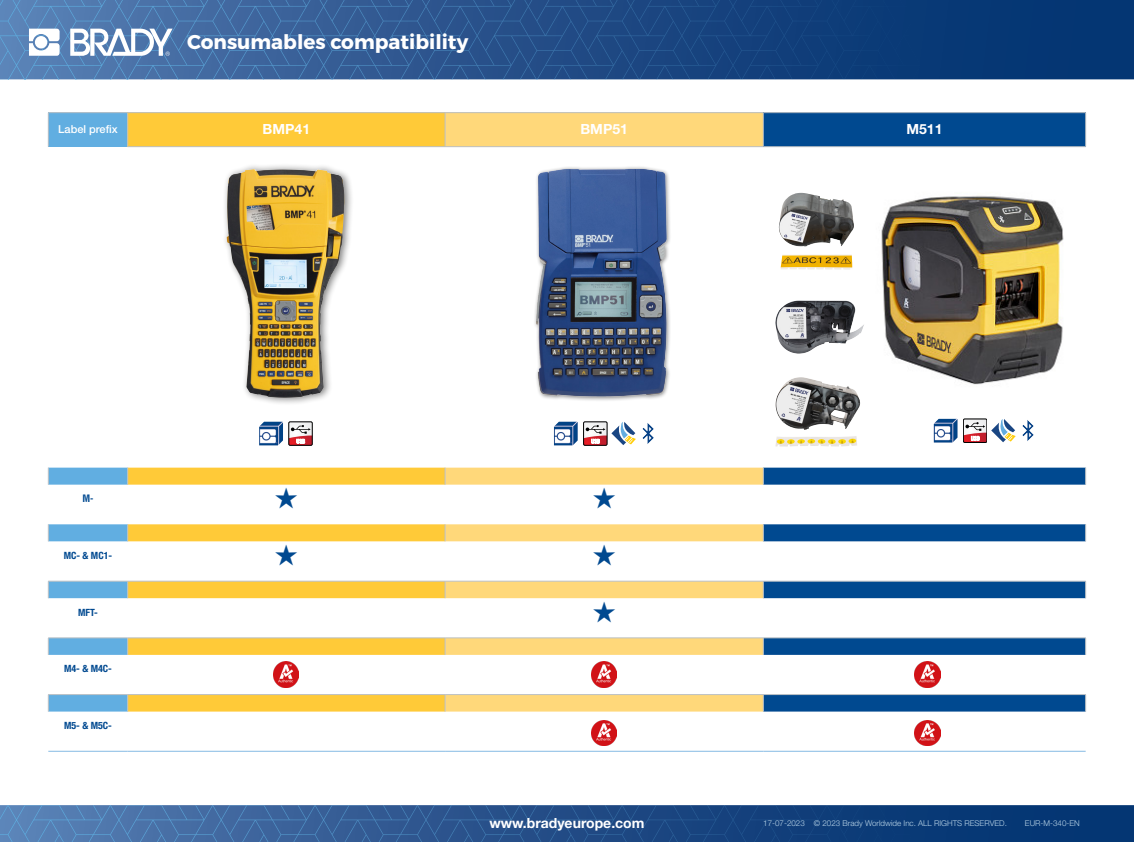
<style>
.page{position:relative;width:1134px;height:842px;background:#fff}
.page>*{position:absolute;margin:0;border:0;box-sizing:border-box;transform-origin:0 0}
.t1{font:700 20px "Montserrat";color:#fff}
.t2{font:700 14px "Helvetica Neue LT Pro";color:#fff}
.t3{font:500 11px "Helvetica Neue LT Pro";color:#fff}
.t4{font:700 condensed 10px "Helvetica Neue LT Pro";color:#004990}
.t5{font:700 condensed 10px "Helvetica LT Std";color:#004990}
.t6{font:300 8px "Helvetica Neue LT Pro";color:#bad5e8}
</style>
<div class="page">
<svg style="left:0;top:0;width:1134px;height:79px;background:#25518b"></svg>
<svg style="left:0;top:805px;width:1134px;height:37px;background:#27538d"></svg>
<svg style="left:29px;top:29px;width:31px;height:27px"></svg>
<div style="left:35px;top:36px;width:12px;height:12px;background:#fff;border-radius:50%"></div>
<svg style="left:70px;top:29px;width:103px;height:27px"></svg>
<img style="left:830px;top:137px;width:257px;height:292px">
<svg style="left:129px;top:468px;width:316px;height:243px"></svg>
<svg style="left:445px;top:468px;width:318px;height:243px"></svg>
<svg style="left:763px;top:468px;width:323px;height:243px"></svg>
<hr style="left:48px;top:751px;width:80px;height:1px;background:#86bae4">
<hr style="left:128px;top:751px;width:317px;height:1px;background:#86bae4">
<hr style="left:445px;top:751px;width:318px;height:1px;background:#86bae4">
<hr style="left:763px;top:751px;width:323px;height:1px;background:#86bae4">
<svg style="left:445px;top:468px;width:1px;height:17px"></svg>
<svg style="left:763px;top:468px;width:1px;height:17px"></svg>
<svg style="left:1085px;top:468px;width:1px;height:17px"></svg>
<svg style="left:445px;top:524px;width:1px;height:17px"></svg>
<svg style="left:763px;top:524px;width:1px;height:17px"></svg>
<svg style="left:1085px;top:524px;width:1px;height:17px"></svg>
<hr style="left:128px;top:581px;width:317px;height:1px;background:#bcc1c5">
<hr style="left:445px;top:581px;width:318px;height:1px;background:#bcc1c5">
<svg style="left:445px;top:581px;width:1px;height:17px"></svg>
<hr style="left:763px;top:581px;width:323px;height:1px;background:#bcc1c5">
<svg style="left:763px;top:581px;width:1px;height:17px"></svg>
<svg style="left:1085px;top:581px;width:1px;height:17px"></svg>
<hr style="left:128px;top:638px;width:317px;height:1px;background:#bcc1c5">
<hr style="left:445px;top:638px;width:318px;height:1px;background:#bcc1c5">
<svg style="left:445px;top:638px;width:1px;height:17px"></svg>
<hr style="left:763px;top:638px;width:323px;height:1px;background:#bcc1c5">
<svg style="left:763px;top:638px;width:1px;height:17px"></svg>
<svg style="left:1085px;top:638px;width:1px;height:17px"></svg>
<hr style="left:128px;top:694px;width:317px;height:1px;background:#bcc1c5">
<svg style="left:48px;top:468px;width:81px;height:243px"></svg>
<hr style="left:445px;top:694px;width:318px;height:1px;background:#bcc1c5">
<svg style="left:445px;top:695px;width:1px;height:16px"></svg>
<hr style="left:763px;top:694px;width:323px;height:1px;background:#bcc1c5">
<svg style="left:763px;top:695px;width:1px;height:16px"></svg>
<svg style="left:1085px;top:695px;width:1px;height:16px"></svg>
<div style="left:222px;top:163px;width:132px;height:243px;background:#000;opacity:.5"></div>
<img style="left:227px;top:169px;width:98px;height:229px">
<div style="left:533px;top:165px;width:139px;height:237px;background:#000;opacity:.5"></div>
<img style="left:533px;top:169px;width:139px;height:229px">
<div style="left:48px;top:113px;width:80px;height:34px;background:#61aee1"></div>
<div style="left:128px;top:113px;width:317px;height:34px;background:#ffca38"></div>
<div style="left:445px;top:113px;width:318px;height:34px;background:#ffd87a"></div>
<div style="left:763px;top:113px;width:323px;height:34px;background:#004990"></div>
<hr style="left:48px;top:112px;width:80px;height:1px;background:#bcc1c5">
<hr style="left:48px;top:113px;width:1px;height:34px;background:#bcc1c5">
<hr style="left:128px;top:112px;width:317px;height:1px;background:#bcc1c5">
<hr style="left:128px;top:113px;width:1px;height:34px;background:#bcc1c5">
<hr style="left:445px;top:112px;width:318px;height:1px;background:#bcc1c5">
<hr style="left:445px;top:113px;width:1px;height:34px;background:#bcc1c5">
<hr style="left:763px;top:112px;width:323px;height:1px;background:#bcc1c5">
<hr style="left:763px;top:113px;width:1px;height:34px;background:#bcc1c5">
<hr style="left:1085px;top:113px;width:1px;height:34px;background:#bcc1c5">
<hr style="left:128px;top:146px;width:317px;height:1px;background:#bcc1c5">
<hr style="left:445px;top:146px;width:318px;height:1px;background:#bcc1c5">
<hr style="left:763px;top:146px;width:323px;height:1px;background:#bcc1c5">
<img style="left:274px;top:662px;width:25px;height:25px">
<img style="left:591px;top:662px;width:26px;height:25px">
<img style="left:591px;top:720px;width:26px;height:26px">
<img style="left:915px;top:662px;width:25px;height:25px">
<img style="left:915px;top:720px;width:25px;height:26px">
<img style="left:775px;top:377px;width:85px;height:70px">
<img style="left:775px;top:301px;width:89px;height:53px">
<img style="left:779px;top:193px;width:75px;height:76px">
<img style="left:642px;top:423px;width:12px;height:21px">
<svg style="left:583px;top:421px;width:53px;height:24px"></svg>
<img style="left:554px;top:422px;width:24px;height:23px">
<svg style="left:289px;top:422px;width:23px;height:23px"></svg>
<img style="left:259px;top:422px;width:24px;height:23px">
<img style="left:1022px;top:420px;width:12px;height:21px">
<svg style="left:963px;top:419px;width:53px;height:24px"></svg>
<img style="left:934px;top:419px;width:24px;height:24px">
<svg style="left:275px;top:488px;width:22px;height:21px"></svg>
<svg style="left:593px;top:488px;width:22px;height:21px"></svg>
<svg style="left:275px;top:544px;width:22px;height:21px"></svg>
<svg style="left:593px;top:544px;width:22px;height:21px"></svg>
<svg style="left:593px;top:601px;width:22px;height:21px"></svg>
<h1 class="t1" style="left:187px;top:29px;width:283px">Consumables compatibility</h1>
<h3 class="t3" style="left:58px;top:122px;width:61px">Label prefix</h3>
<h2 class="t2" style="left:263px;top:120px;width:49px">BMP41</h2>
<h2 class="t2" style="left:580px;top:120px;width:49px">BMP51</h2>
<h2 class="t2" style="left:906px;top:120px;width:38px">M511</h2>
<p class="t5" style="left:82px;top:492px;width:13px">M-</p>
<p class="t4" style="left:64px;top:549px;width:50px">MC- &amp; MC1-</p>
<p class="t4" style="left:78px;top:606px;width:21px">MFT-</p>
<p class="t4" style="left:64px;top:663px;width:49px">M4- &amp; M4C-</p>
<p class="t4" style="left:64px;top:719px;width:49px">M5- &amp; M5C-</p>
<h2 class="t2" style="left:489px;top:814px;width:157px">www.bradyeurope.com</h2>
<p class="t6" style="left:763px;top:818px;width:245px">17-07-2023 © 2023 Brady Worldwide Inc. ALL RIGHTS RESERVED.</p>
<p class="t6" style="left:1025px;top:818px;width:56px">EUR-M-340-EN</p>
</div>
